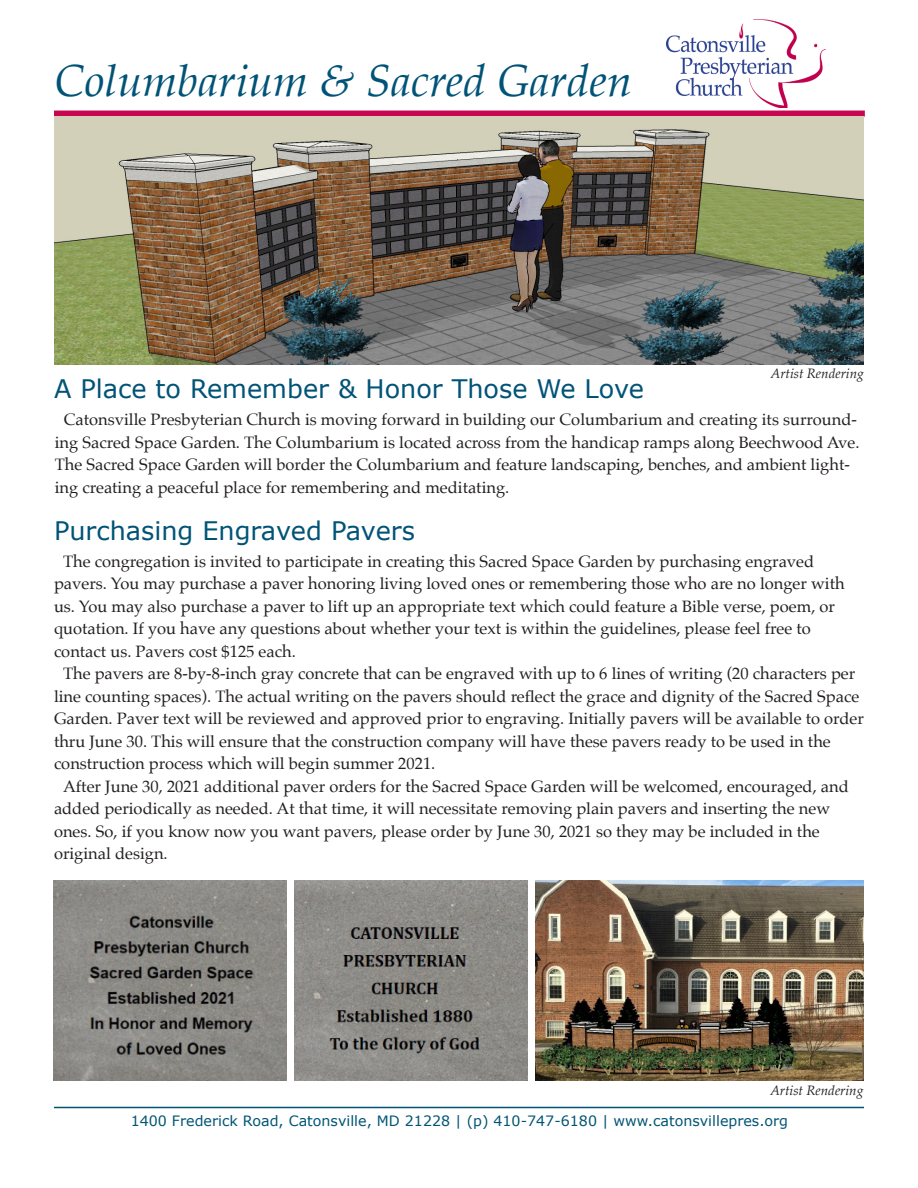
<style>
.page{position:relative;width:918px;height:1188px;background:#fff}
.page>*{position:absolute;margin:0;border:0;box-sizing:border-box;transform-origin:0 0}
.t1{font:italic 45px "Palatino";color:#005377}
.t2{font:25.5px "Verdana";color:#005377}
.t3{font:16.5px/22.5px "Palatino";color:#231f20}
.t4{font:14.25px "Verdana";color:#005573}
.t5{font:italic 13.5px "Palatino";color:#231f20}
</style>
<div class="page">
<img style="left:667px;top:19px;width:159px;height:89px">
<hr style="left:54px;top:1107px;width:810px;height:1px;background:#005573">
<img style="left:54px;top:881px;width:233px;height:200px">
<img style="left:295px;top:881px;width:233px;height:200px">
<div style="left:54px;top:111px;width:811px;height:6px;background:#c70851"></div>
<img style="left:54px;top:117px;width:810px;height:247px">
<img style="left:536px;top:881px;width:328px;height:200px">
<p class="t1" style="left:55px;top:43px;width:579px">Columbarium &amp; Sacred Garden</p>
<p class="t2" style="left:54px;top:373px;width:592px">A Place to Remember &amp; Honor Those We Love</p>
<p class="t5" style="left:771px;top:362px;width:95px">Artist Rendering</p>
<p class="t3" style="left:55px;top:408px;width:806px;text-indent:9px">Catonsville Presbyterian Church is moving forward in building our Columbarium and creating its surround&shy;ing Sacred Space Garden. The Columbarium is located across from the handicap ramps along Beechwood Ave.<br>The Sacred Space Garden will border the Columbarium and feature landscaping, benches, and ambient light&shy;ing creating a peaceful place for remembering and meditating.</p>
<p class="t2" style="left:54px;top:515px;width:363px">Purchasing Engraved Pavers</p>
<p class="t3" style="left:54px;top:550px;width:792px;text-indent:9px">The congregation is invited to participate in creating this Sacred Space Garden by purchasing engraved pavers. You may purchase a paver honoring living loved ones or remembering those who are no longer with us. You may also purchase a paver to lift up an appropriate text which could feature a Bible verse, poem, or quotation. If you have any questions about whether your text is within the guidelines, please feel free to contact us. Pavers cost $125 each.</p>
<p class="t3" style="left:54px;top:662px;width:811px;text-indent:9px">The pavers are 8-by-8-inch gray concrete that can be engraved with up to 6 lines of writing (20 characters per line counting spaces). The actual writing on the pavers should reflect the grace and dignity of the Sacred Space Garden. Paver text will be reviewed and approved prior to engraving. Initially pavers will be available to order thru June 30. This will ensure that the construction company will have these pavers ready to be used in the construction process which will begin summer 2021.</p>
<p class="t3" style="left:54px;top:775px;width:796px;text-indent:9px">After June 30, 2021 additional paver orders for the Sacred Space Garden will be welcomed, encouraged, and added periodically as needed. At that time, it will necessitate removing plain pavers and inserting the new ones. So, if you know now you want pavers, please order by June 30, 2021 so they may be included in the original design.</p>
<p class="t5" style="left:770px;top:1079px;width:95px">Artist Rendering</p>
<p class="t4" style="left:131px;top:1112px;width:659px">1400 Frederick Road, Catonsville, MD 21228 | (p) 410-747-6180 | www.catonsvillepres.org</p>
</div>
